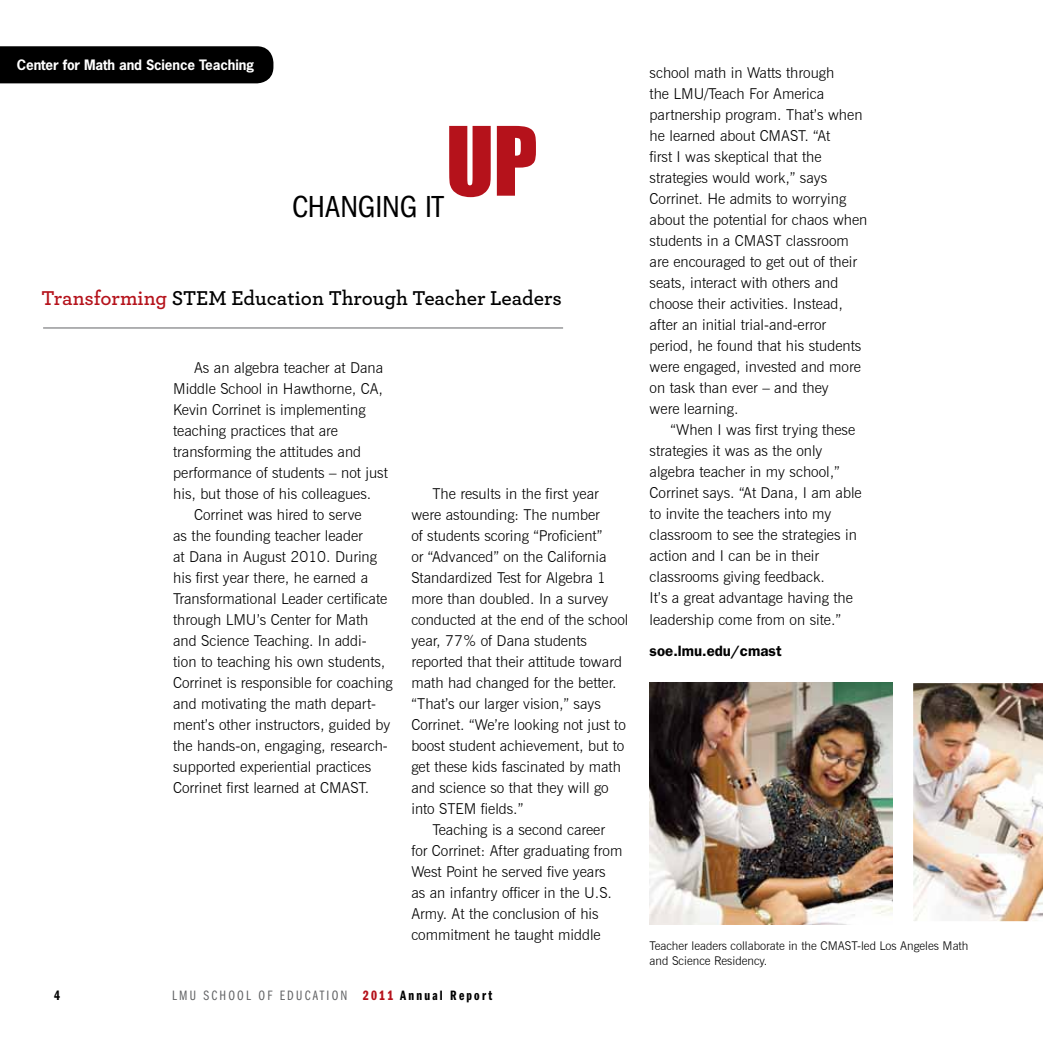
<style>
.page{position:relative;width:1043px;height:1043px;background:#fff}
.page>*{position:absolute;margin:0;border:0;box-sizing:border-box;transform-origin:0 0}
.t1{font:88.2px "Impact";color:#b5121b}
.t2{font:condensed 31.5px "Franklin Gothic";letter-spacing:-.005em;color:#000}
.t3{font:600 21px "Archer";color:#000}
.t4{font:300 15px/21px "News Gothic BT";color:#000}
.t5{font:600 15px "Franklin Gothic";color:#000}
.t6{font:14.1px "Franklin Gothic Book Cmpr";letter-spacing:.16em;color:#636466}
.t7{font:14.1px "Franklin Gothic Demi Cmpr";color:#000}
.t8{font:700 13.5px "News Gothic Std";letter-spacing:-.01em;color:#fff}
.t9{font:300 12px/15px "News Gothic BT";color:#000}
.s1{color:#b5121b}
.s2{font-family:"Franklin Gothic Demi Cmpr";color:#b5121b}
.s3{font-family:"Franklin Gothic Demi Cmpr";color:#000}
</style>
<div class="page">
<img style="left:913px;top:683px;width:129px;height:239px">
<div style="left:0;top:46px;width:273px;height:37px;background:#000"></div>
<img style="left:649px;top:682px;width:243px;height:242px">
<hr style="left:43px;top:327px;width:520px;height:1px;background:#636466">
<p class="t8" style="left:17px;top:55px;width:239px">Center for Math and Science Teaching</p>
<h1 class="t1" style="left:446px;top:107px;width:93px">UP</h1>
<h2 class="t2" style="left:292px;top:189px;width:153px">CHANGING IT</h2>
<h3 class="t3" style="left:42px;top:284px;width:521px"><span class="s1">Transforming</span> STEM Education Through Teacher Leaders</h3>
<p class="t4" style="left:194px;top:356px;width:191px">As an algebra teacher at Dana</p>
<p class="t4" style="left:173px;top:377px;width:211px">Middle School in Hawthorne, CA,</p>
<p class="t4" style="left:173px;top:398px;width:194px">Kevin Corrinet is implementing</p>
<p class="t4" style="left:173px;top:419px;width:166px">teaching practices that are</p>
<p class="t4" style="left:173px;top:440px;width:189px">transforming the attitudes and</p>
<p class="t4" style="left:173px;top:461px;width:216px">performance of students – not just</p>
<p class="t4" style="left:173px;top:482px;width:199px">his, but those of his colleagues.</p>
<p class="t4" style="left:194px;top:503px;width:169px">Corrinet was hired to serve</p>
<p class="t4" style="left:173px;top:524px;width:191px">as the founding teacher leader</p>
<p class="t4" style="left:173px;top:545px;width:205px">at Dana in August 2010. During</p>
<p class="t4" style="left:173px;top:566px;width:196px">his first year there, he earned a</p>
<p class="t4" style="left:173px;top:587px;width:215px">Transformational Leader certificate</p>
<p class="t4" style="left:173px;top:608px;width:197px">through LMU’s Center for Math</p>
<p class="t4" style="left:173px;top:629px;width:195px">and Science Teaching. In addi-</p>
<p class="t4" style="left:173px;top:650px;width:214px">tion to teaching his own students,</p>
<p class="t4" style="left:173px;top:671px;width:221px">Corrinet is responsible for coaching</p>
<p class="t4" style="left:173px;top:692px;width:204px">and motivating the math depart-</p>
<p class="t4" style="left:173px;top:713px;width:218px">ment’s other instructors, guided by</p>
<p class="t4" style="left:173px;top:734px;width:216px">the hands-on, engaging, research-</p>
<p class="t4" style="left:173px;top:755px;width:199px">supported experiential practices</p>
<p class="t4" style="left:173px;top:776px;width:197px">Corrinet first learned at CMAST.</p>
<p class="t4" style="left:432px;top:482px;width:168px">The results in the first year</p>
<p class="t4" style="left:411px;top:503px;width:190px">were astounding: The number</p>
<p class="t4" style="left:411px;top:524px;width:192px">of students scoring “Proficient”</p>
<p class="t4" style="left:411px;top:545px;width:196px">or “Advanced” on the California</p>
<p class="t4" style="left:411px;top:566px;width:196px">Standardized Test for Algebra 1</p>
<p class="t4" style="left:411px;top:587px;width:198px">more than doubled. In a survey</p>
<p class="t4" style="left:411px;top:608px;width:218px">conducted at the end of the school</p>
<p class="t4" style="left:411px;top:629px;width:177px">year, 77% of Dana students</p>
<p class="t4" style="left:411px;top:650px;width:212px">reported that their attitude toward</p>
<p class="t4" style="left:411px;top:671px;width:207px">math had changed for the better.</p>
<p class="t4" style="left:411px;top:692px;width:191px">“That’s our larger vision,” says</p>
<p class="t4" style="left:411px;top:713px;width:216px">Corrinet. “We’re looking not just to</p>
<p class="t4" style="left:411px;top:734px;width:214px">boost student achievement, but to</p>
<p class="t4" style="left:411px;top:755px;width:211px">get these kids fascinated by math</p>
<p class="t4" style="left:411px;top:776px;width:199px">and science so that they will go</p>
<p class="t4" style="left:411px;top:797px;width:113px">into STEM fields.”</p>
<p class="t4" style="left:432px;top:818px;width:174px">Teaching is a second career</p>
<p class="t4" style="left:411px;top:839px;width:212px">for Corrinet: After graduating from</p>
<p class="t4" style="left:411px;top:860px;width:196px">West Point he served five years</p>
<p class="t4" style="left:411px;top:881px;width:202px">as an infantry officer in the U.S.</p>
<p class="t4" style="left:411px;top:902px;width:189px">Army. At the conclusion of his</p>
<p class="t4" style="left:411px;top:923px;width:191px">commitment he taught middle</p>
<p class="t7" style="left:54px;top:987px;width:7px">4</p>
<p class="t6" style="left:172px;top:987px;width:322px">LMU SCHOOL OF EDUCATION <span class="s2">2011</span> <span class="s3">Annual Report</span></p>
<p class="t4" style="left:649px;top:62px;width:219px">school math in Watts through<br>the LMU/Teach For America partnership program. That’s when he learned about CMAST. “At<br>first I was skeptical that the strategies would work,” says<br>Corrinet. He admits to worrying about the potential for chaos when students in a CMAST classroom are encouraged to get out of their seats, interact with others and choose their activities. Instead, after an initial trial-and-error period, he found that his students were engaged, invested and more on task than ever – and they<br>were learning.</p>
<p class="t4" style="left:649px;top:419px;width:213px;text-indent:21px">“When I was first trying these strategies it was as the only algebra teacher in my school,”<br>Corrinet says. “At Dana, I am able to invite the teachers into my classroom to see the strategies in action and I can be in their classrooms giving feedback.<br>It’s a great advantage having the leadership come from on site.”</p>
<p class="t5" style="left:649px;top:642px;width:133px">soe.lmu.edu/cmast</p>
<p class="t9" style="left:649px;top:937px;width:320px">Teacher leaders collaborate in the CMAST-led Los Angeles Math and Science Residency.</p>
</div>
